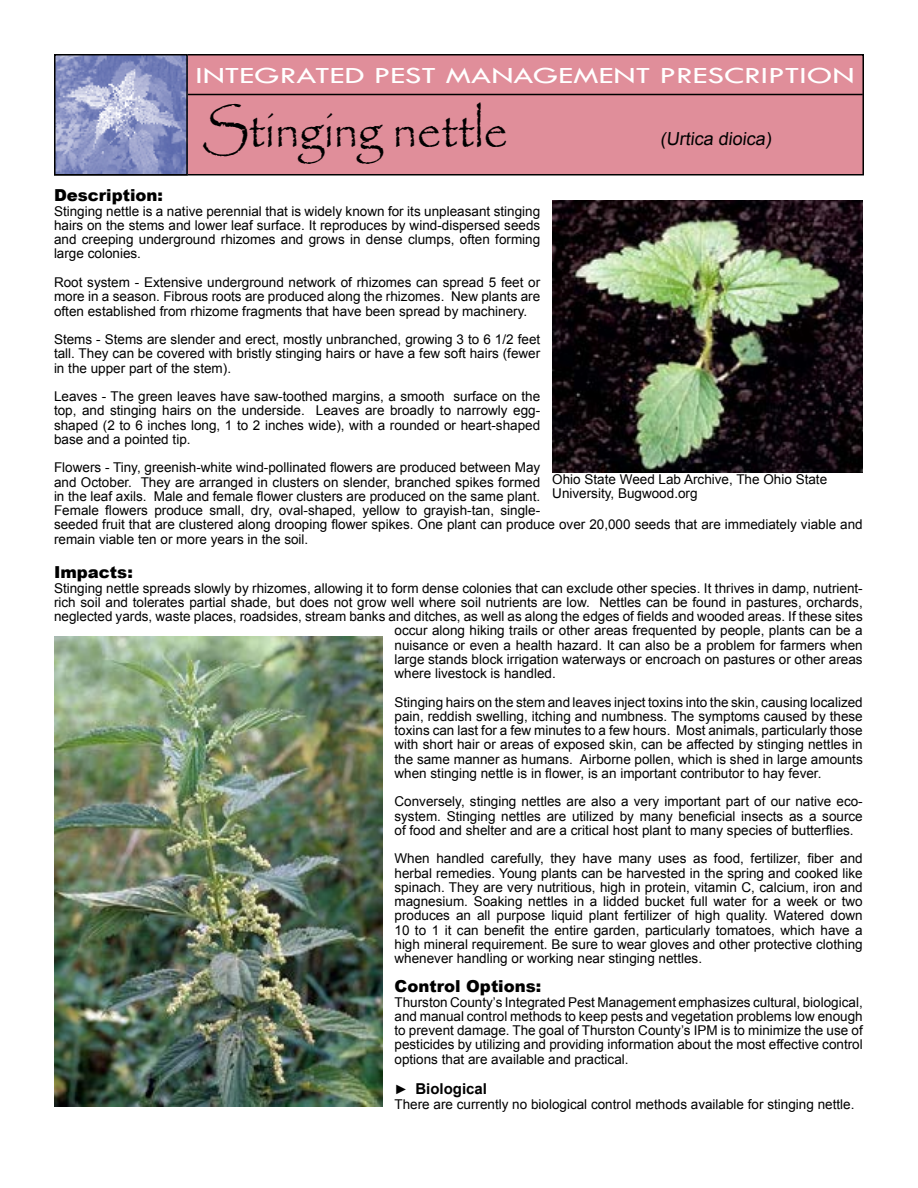
<style>
.page{position:relative;width:918px;height:1188px;background:#fff}
.page>*{position:absolute;margin:0;border:0;box-sizing:border-box;transform-origin:0 0}
.t1{font:54px "Papyrus";letter-spacing:-.01em;color:#000;scale:.9 1}
.t2{font:24px "Tw Cen";color:#fff;scale:1.39 1}
.t3{font:18px "Arial";color:#000}
.t4{font:900 16.5px "Arial";color:#000}
.t5{font:700 15px "Arial";color:#000}
.t6{font:13.5px/14.2px "Arial";color:#000;text-align:justify}
.s1{font-weight:400;font-size:13.5px}
</style>
<div class="page">
<div style="left:55px;top:55px;width:808px;height:120px;background:#e08e9a"></div>
<div style="left:54px;top:54px;width:810px;height:122px;border:2px solid #000"></div>
<hr style="left:188px;top:94px;width:675px;height:1px;background:#000">
<img style="left:57px;top:57px;width:128px;height:116px">
<div style="left:54px;top:54px;width:134px;height:122px;border:2px solid #000"></div>
<img style="left:552px;top:201px;width:311px;height:271px">
<img style="left:54px;top:636px;width:328px;height:471px">
<h2 class="t2" style="left:195px;top:61px;width:476px">INTEGRATED PEST MANAGEMENT PRESCRIPTION</h2>
<h1 class="t1" style="left:202px;top:97px;width:342px">Stinging nettle</h1>
<h3 class="t3" style="left:660px;top:127px;width:115px">(Urtica dioica)</h3>
<p class="t4" style="left:54px;top:184px;width:111px">Description:</p>
<p class="t6" style="left:54px;top:204px;width:488px">Stinging nettle is a native perennial that is widely known for its unpleasant stinging hairs on the stems and lower leaf surface. It reproduces by wind-dispersed seeds and creeping underground rhizomes and grows in dense clumps, often forming large colonies.</p>
<p class="t6" style="left:54px;top:275px;width:488px">Root system - Extensive underground network of rhizomes can spread 5 feet or more in a season. Fibrous roots are produced along the rhizomes. New plants are often established from rhizome fragments that have been spread by machinery.</p>
<p class="t6" style="left:54px;top:332px;width:488px">Stems - Stems are slender and erect, mostly unbranched, growing 3 to 6 1/2 feet tall. They can be covered with bristly stinging hairs or have a few soft hairs (fewer in the upper part of the stem).</p>
<p class="t6" style="left:54px;top:389px;width:488px">Leaves - The green leaves have saw-toothed margins, a smooth surface on the top, and stinging hairs on the underside. Leaves are broadly to narrowly egg&shy;shaped (2 to 6 inches long, 1 to 2 inches wide), with a rounded or heart-shaped base and a pointed tip.</p>
<p class="t6" style="left:54px;top:460px;width:810px;text-align:left">Flowers - Tiny, greenish-white wind-pollinated flowers are produced between May<br>and October. They are arranged in clusters on slender, branched spikes formed<br>in the leaf axils. Male and female flower clusters are produced on the same plant.<br>Female flowers produce small, dry, oval-shaped, yellow to grayish-tan, single-<br>seeded fruit that are clustered along drooping flower spikes. One plant can produce over 20,000 seeds that are immediately viable and remain viable ten or more years in the soil.</p>
<p class="t4" style="left:54px;top:560px;width:80px">Impacts:</p>
<p class="t6" style="left:54px;top:581px;width:810px">Stinging nettle spreads slowly by rhizomes, allowing it to form dense colonies that can exclude other species. It thrives in damp, nutrient-</p>
<p class="t6" style="left:54px;top:595px;width:810px">rich soil and tolerates partial shade, but does not grow well where soil nutrients are low. Nettles can be found in pastures, orchards,</p>
<p class="t6" style="left:54px;top:609px;width:810px">neglected yards, waste places, roadsides, stream banks and ditches, as well as along the edges of fields and wooded areas. If these sites</p>
<p class="t6" style="left:394px;top:624px;width:470px">occur along hiking trails or other areas frequented by people, plants can be a</p>
<p class="t6" style="left:394px;top:638px;width:470px">nuisance or even a health hazard. It can also be a problem for farmers when</p>
<p class="t6" style="left:394px;top:652px;width:470px">large stands block irrigation waterways or encroach on pastures or other areas</p>
<p class="t6" style="left:394px;top:666px;width:163px">where livestock is handled.</p>
<p class="t6" style="left:394px;top:695px;width:470px">Stinging hairs on the stem and leaves inject toxins into the skin, causing localized pain, reddish swelling, itching and numbness. The symptoms caused by these toxins can last for a few minutes to a few hours. Most animals, particularly those with short hair or areas of exposed skin, can be affected by stinging nettles in the same manner as humans. Airborne pollen, which is shed in large amounts when stinging nettle is in flower, is an important contributor to hay fever.</p>
<p class="t6" style="left:394px;top:795px;width:470px">Conversely, stinging nettles are also a very important part of our native eco&shy;system. Stinging nettles are utilized by many beneficial insects as a source of food and shelter and are a critical host plant to many species of butterflies.</p>
<p class="t6" style="left:394px;top:852px;width:470px">When handled carefully, they have many uses as food, fertilizer, fiber and herbal remedies. Young plants can be harvested in the spring and cooked like spinach. They are very nutritious, high in protein, vitamin C, calcium, iron and magnesium. Soaking nettles in a lidded bucket full water for a week or two produces an all purpose liquid plant fertilizer of high quality. Watered down 10 to 1 it can benefit the entire garden, particularly tomatoes, which have a high mineral requirement. Be sure to wear gloves and other protective clothing whenever handling or working near stinging nettles.</p>
<p class="t4" style="left:394px;top:974px;width:148px">Control Options:</p>
<p class="t6" style="left:394px;top:995px;width:470px">Thurston County’s Integrated Pest Management emphasizes cultural, biological, and manual control methods to keep pests and vegetation problems low enough to prevent damage. The goal of Thurston County’s IPM is to minimize the use of pesticides by utilizing and providing information about the most effective control options that are available and practical.</p>
<p class="t5" style="left:394px;top:1079px;width:94px"><span class="s1">►</span> Biological</p>
<p class="t6" style="left:394px;top:1097px;width:461px">There are currently no biological control methods available for stinging nettle.</p>
<p class="t6" style="left:552px;top:473px;width:276px;line-height:13.5px">Ohio State Weed Lab Archive, The Ohio State<br>University, Bugwood.org</p>
</div>
